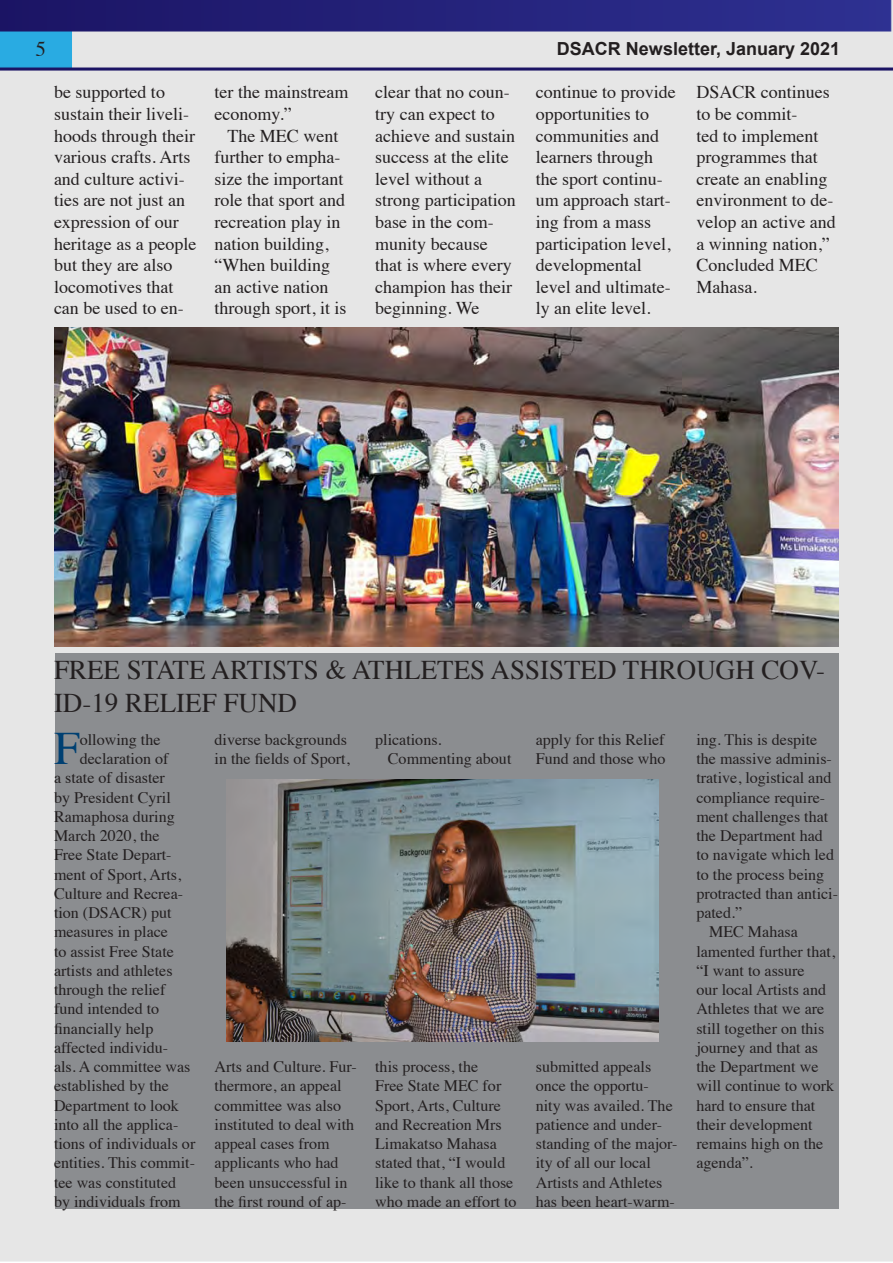
<style>
.page{position:relative;width:893px;height:1263px;background:#fff}
.page>*{position:absolute;margin:0;border:0;box-sizing:border-box;transform-origin:0 0}
.t1{font:46.5px "Times";color:#004072}
.t2{font:27px/32.4px "Times";color:#231f20}
.t3{font:21px "Times";color:#231f20}
.t4{font:18px/21.6px "Times";color:#231f20}
.t5{font:700 18px "Arial";color:#231f20}
.t6{font:16.05px/19.2px "Times";color:#231f20}
</style>
<div class="page">
<img style="left:0;top:0;width:893px;height:1262px">
<div style="left:55px;top:653px;width:783px;height:555px;background:#8b8d90"></div>
<img style="left:54px;top:327px;width:785px;height:319px">
<img style="left:226px;top:779px;width:432px;height:262px">
<h3 class="t3" style="left:35px;top:30px;width:12px">5</h3>
<p class="t5" style="left:557px;top:36px;width:285px">DSACR Newsletter, January 2021</p>
<p class="t4" style="left:54px;top:80px;width:144px">be supported to sustain their liveli&shy;hoods through their various crafts. Arts and culture activi&shy;ties are not just an expression of our heritage as a people but they are also locomotives that can be used to en-</p>
<p class="t4" style="left:215px;top:80px;width:135px">ter the mainstream economy.”</p>
<p class="t4" style="left:375px;top:80px;width:142px">clear that no coun&shy;try can expect to achieve and sustain success at the elite level without a strong participation base in the com&shy;munity because that is where every champion has their beginning. We</p>
<p class="t4" style="left:536px;top:80px;width:141px">continue to provide opportunities to communities and learners through the sport continu&shy;um approach start&shy;ing from a mass participation level, developmental level and ultimate&shy;ly an elite level.</p>
<p class="t4" style="left:696px;top:80px;width:141px">DSACR continues to be commit-<br>ted to implement programmes that create an enabling environment to de&shy;velop an active and a winning nation,”<br>Concluded MEC<br>Mahasa.</p>
<p class="t4" style="left:215px;top:123px;width:134px;text-indent:13px">The MEC went further to empha&shy;size the important role that sport and recreation play in nation building, “When building an active nation through sport, it is</p>
<p class="t2" style="left:54px;top:652px;width:773px">FREE STATE ARTISTS &amp; ATHLETES ASSISTED THROUGH COV-<br>ID-19 RELIEF FUND</p>
<p class="t1" style="left:54px;top:705px;width:27px">F</p>
<p class="t6" style="left:80px;top:728px;width:82px">ollowing the</p>
<p class="t6" style="left:375px;top:728px;width:68px">plications.</p>
<p class="t6" style="left:388px;top:748px;width:125px">Commenting about</p>
<p class="t6" style="left:536px;top:728px;width:131px">apply for this Relief<br>Fund and those who</p>
<p class="t6" style="left:215px;top:728px;width:137px">diverse backgrounds in the fields of Sport,</p>
<p class="t6" style="left:696px;top:728px;width:143px">ing. This is despite the massive adminis&shy;trative, logistical and compliance require&shy;ment challenges that the Department had to navigate which led to the process being protracted than antici&shy;pated.”</p>
<p class="t6" style="left:696px;top:921px;width:140px;text-indent:13px">MEC Mahasa lamented further that, “I want to assure<br>our local Artists and<br>Athletes that we are still together on this journey and that as the Department we will continue to work hard to ensure that their development remains high on the agenda”.</p>
<p class="t6" style="left:80px;top:748px;width:90px">declaration of</p>
<p class="t6" style="left:54px;top:767px;width:112px">a state of disaster</p>
<p class="t6" style="left:54px;top:786px;width:118px">by President Cyril</p>
<p class="t6" style="left:54px;top:805px;width:122px">Ramaphosa during</p>
<p class="t6" style="left:54px;top:825px;width:107px">March 2020, the</p>
<p class="t6" style="left:54px;top:844px;width:119px">Free State Depart-</p>
<p class="t6" style="left:54px;top:863px;width:129px">ment of Sport, Arts,</p>
<p class="t6" style="left:54px;top:882px;width:131px">Culture and Recrea-</p>
<p class="t6" style="left:54px;top:902px;width:119px">tion (DSACR) put</p>
<p class="t6" style="left:54px;top:921px;width:116px">measures in place</p>
<p class="t6" style="left:54px;top:940px;width:121px">to assist Free State</p>
<p class="t6" style="left:54px;top:959px;width:120px">artists and athletes</p>
<p class="t6" style="left:54px;top:979px;width:113px">through the relief</p>
<p class="t6" style="left:54px;top:998px;width:107px">fund intended to</p>
<p class="t6" style="left:54px;top:1017px;width:101px">financially help</p>
<p class="t6" style="left:54px;top:1036px;width:116px">affected individu-</p>
<p class="t6" style="left:54px;top:1056px;width:138px">als. A committee was</p>
<p class="t6" style="left:54px;top:1075px;width:117px">established by the</p>
<p class="t6" style="left:54px;top:1094px;width:126px">Department to look</p>
<p class="t6" style="left:54px;top:1113px;width:126px">into all the applica-</p>
<p class="t6" style="left:54px;top:1133px;width:143px">tions of individuals or</p>
<p class="t6" style="left:54px;top:1152px;width:143px">entities. This commit-</p>
<p class="t6" style="left:54px;top:1171px;width:124px">tee was constituted</p>
<p class="t6" style="left:54px;top:1190px;width:128px">by individuals from</p>
<p class="t6" style="left:215px;top:1056px;width:144px">Arts and Culture. Fur&shy;thermore, an appeal committee was also instituted to deal with appeal cases from applicants who had been unsuccessful in the first round of ap-</p>
<p class="t6" style="left:536px;top:1056px;width:143px">submitted appeals once the opportu&shy;nity was availed. The patience and under&shy;standing of the major&shy;ity of all our local<br>Artists and Athletes has been heart-warm-</p>
<p class="t6" style="left:375px;top:1056px;width:143px">this process, the<br>Free State MEC for<br>Sport, Arts, Culture and Recreation Mrs<br>Limakatso Mahasa stated that, “I would like to thank all those who made an effort to</p>
</div>
